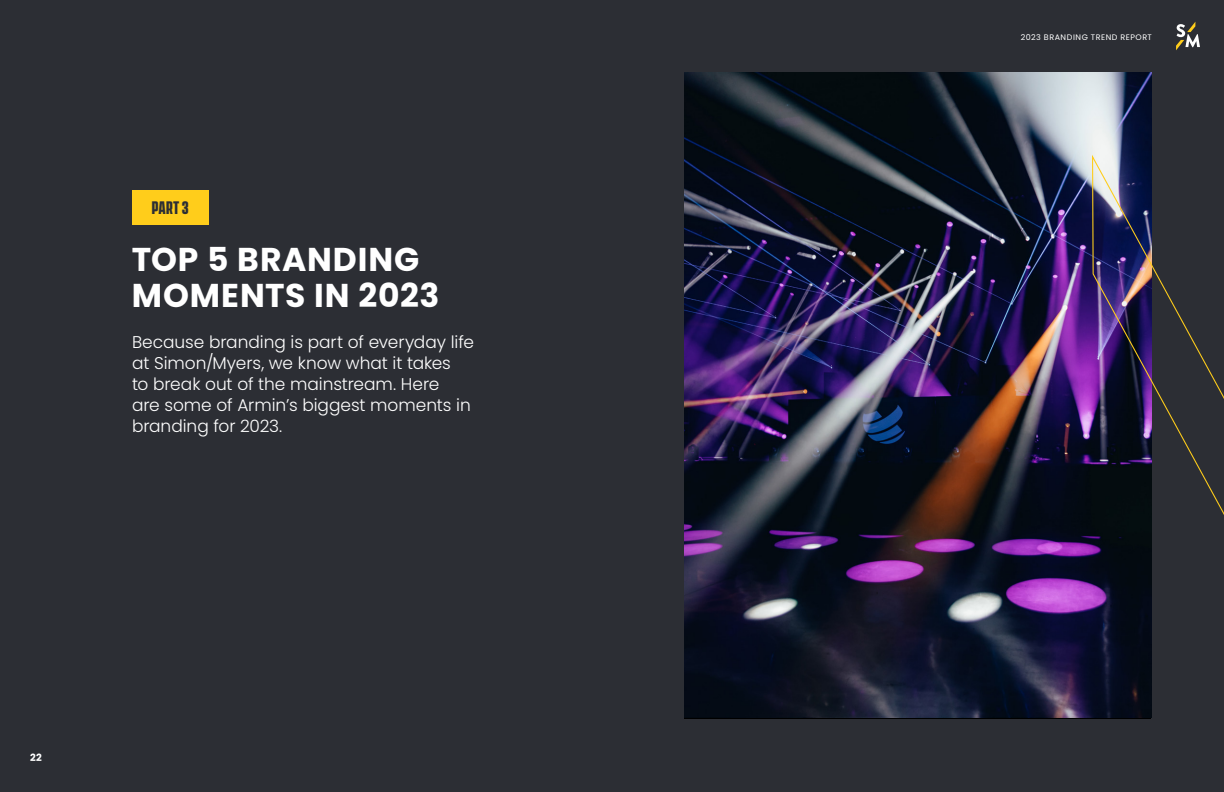
<style>
.page{position:relative;width:1224px;height:792px;background:#2c2e34}
.page>*{position:absolute;margin:0;border:0;box-sizing:border-box;transform-origin:0 0}
.t1{font:700 33px/37px "Poppins";letter-spacing:.025em;color:#fff}
.t2{font:300 17px/21px "Poppins";letter-spacing:-.005em;color:#fff}
.t3{font:700 16.5px "Vanguard CF";color:#2c2e34}
.t4{font:700 10px "Poppins";color:#fff}
.t5{font:8px "Poppins";letter-spacing:.065em;color:#fff}
</style>
<div class="page">
<img style="left:685px;top:72px;width:466px;height:646px">
<svg style="left:1091px;top:155px;width:133px;height:564px"></svg>
<div style="left:132px;top:191px;width:77px;height:34px;background:#ffcd1b"></div>
<svg style="left:1176px;top:22px;width:24px;height:28px"></svg>
<p class="t3" style="left:152px;top:198px;width:38px">PART 3</p>
<h1 class="t1" style="left:132px;top:241px;width:309px">TOP 5 BRANDING<br>MOMENTS IN 2023</h1>
<p class="t2" style="left:132px;top:332px;width:343px">Because branding is part of everyday life at Simon/Myers, we know what it takes<br>to break out of the mainstream. Here<br>are some of Armin’s biggest moments in branding for 2023.</p>
<p class="t4" style="left:30px;top:752px;width:13px">22</p>
<p class="t5" style="left:1021px;top:33px;width:133px">2023 BRANDING TREND REPORT</p>
</div>
